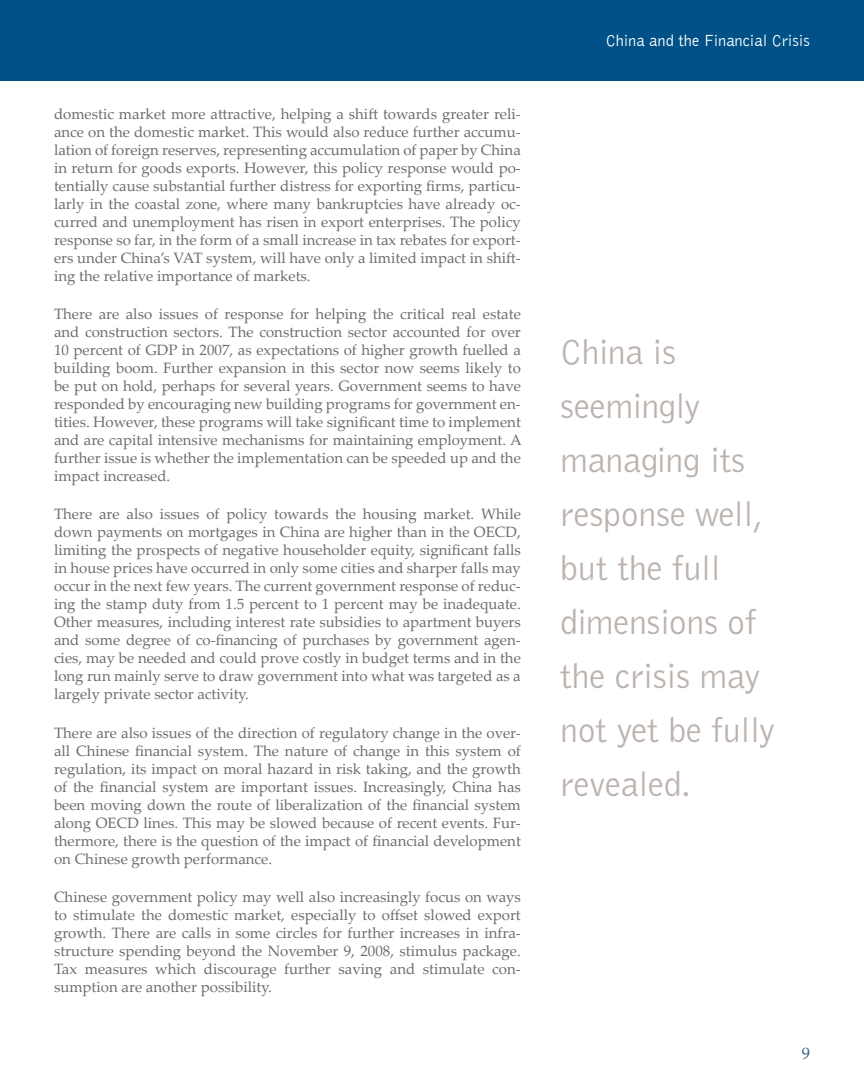
<style>
.page{position:relative;width:864px;height:1080px;background:#fff}
.page>*{position:absolute;margin:0;border:0;box-sizing:border-box;transform-origin:0 0}
.t1{font:300 36px/54px "Bell Gothic Std";letter-spacing:-.01em;color:#bcb3af}
.t2{font:300 16.5px "Bell Gothic";color:#fff}
.t3{font:16.5px "Palatino Linotype";color:#37638a}
.t4{font:15px/18px "Palatino Linotype";color:#6c6d70;text-align:justify}
</style>
<div class="page">
<div style="left:0;top:0;width:864px;height:81px;background:#005187"></div>
<p class="t4" style="left:54px;top:104px;width:468px">domestic market more attractive, helping a shift towards greater reli&shy;ance on the domestic market. This would also reduce further accumu&shy;lation of foreign reserves, representing accumulation of paper by China in return for goods exports. However, this policy response would po&shy;tentially cause substantial further distress for exporting firms, particu&shy;larly in the coastal zone, where many bankruptcies have already oc&shy;curred and unemployment has risen in export enterprises. The policy response so far, in the form of a small increase in tax rebates for export&shy;ers under China’s VAT system, will have only a limited impact in shift&shy;ing the relative importance of markets.</p>
<p class="t4" style="left:54px;top:305px;width:469px">There are also issues of response for helping the critical real estate and construction sectors. The construction sector accounted for over 10 percent of GDP in 2007, as expectations of higher growth fuelled a building boom. Further expansion in this sector now seems likely to be put on hold, perhaps for several years. Government seems to have responded by encouraging new building programs for government en&shy;tities. However, these programs will take significant time to implement and are capital intensive mechanisms for maintaining employment. A further issue is whether the implementation can be speeded up and the impact increased.</p>
<p class="t4" style="left:54px;top:505px;width:468px">There are also issues of policy towards the housing market. While down payments on mortgages in China are higher than in the OECD, limiting the prospects of negative householder equity, significant falls in house prices have occurred in only some cities and sharper falls may occur in the next few years. The current government response of reduc&shy;ing the stamp duty from 1.5 percent to 1 percent may be inadequate.<br>Other measures, including interest rate subsidies to apartment buyers and some degree of co-financing of purchases by government agen&shy;cies, may be needed and could prove costly in budget terms and in the long run mainly serve to draw government into what was targeted as a largely private sector activity.</p>
<p class="t4" style="left:54px;top:723px;width:468px">There are also issues of the direction of regulatory change in the over&shy;all Chinese financial system. The nature of change in this system of regulation, its impact on moral hazard in risk taking, and the growth of the financial system are important issues. Increasingly, China has been moving down the route of liberalization of the financial system along OECD lines. This may be slowed because of recent events. Fur&shy;thermore, there is the question of the impact of financial development on Chinese growth performance.</p>
<p class="t4" style="left:54px;top:887px;width:468px">Chinese government policy may well also increasingly focus on ways to stimulate the domestic market, especially to offset slowed export growth. There are calls in some circles for further increases in infra&shy;structure spending beyond the November 9, 2008, stimulus package.<br>Tax measures which discourage further saving and stimulate con&shy;sumption are another possibility.</p>
<p class="t2" style="left:606px;top:32px;width:206px">China and the Financial Crisis</p>
<h1 class="t1" style="left:560px;top:326px;width:216px">China is seemingly managing its response well, but the full dimensions of the crisis may not yet be fully revealed.</h1>
<p class="t3" style="left:802px;top:1042px;width:10px">9</p>
</div>
